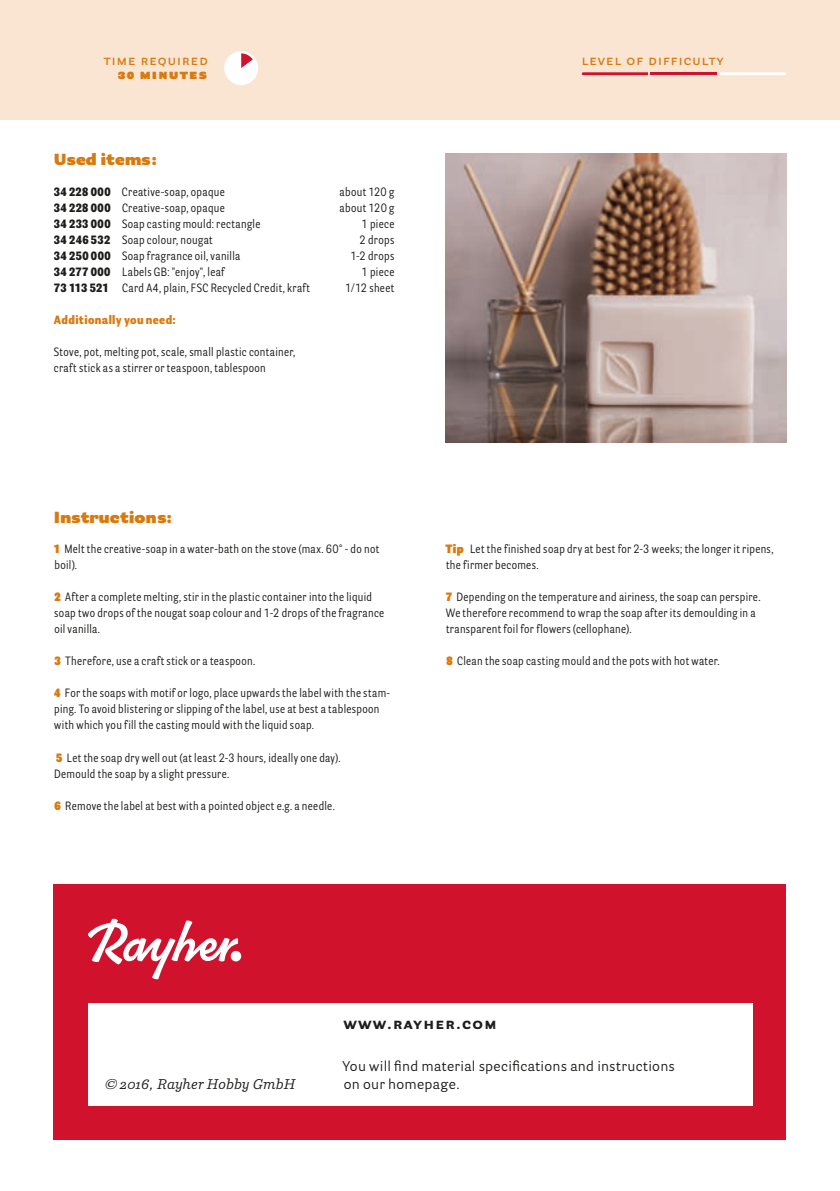
<style>
.page{position:relative;width:840px;height:1191px;background:#fff}
.page>*{position:absolute;margin:0;border:0;box-sizing:border-box;transform-origin:0 0}
.t1{font:900 16px "Parry Grotesque Pro";letter-spacing:.01em;color:#d97a0f}
.t2{font:700 16px "Parry Grotesque Pro";letter-spacing:.08em;color:#1d1d1b}
.t3{font:14px/18px "Parry Grotesque Pro";letter-spacing:.02em;color:#1d1d1b}
.t4{font:600 14px "Parry Grotesque Pro";letter-spacing:.08em;color:#d97a0f}
.t5{font:italic 14px "Parry Pro";letter-spacing:.01em;color:#1d1d1b}
.t6{font:900 14px "Parry Grotesque Pro";letter-spacing:.08em;color:#d97a0f}
.t7{font:12px/16px "Parry Grot Con Pro";letter-spacing:.03em;color:#1d1d1b}
.t8{font:900 12px "Parry Grot Con Pro";letter-spacing:.03em;color:#d97a0f}
.s1{font-weight:900}
.s2{font-weight:900;color:#d97a0f}
</style>
<div class="page">
<div style="left:54px;top:884px;width:731px;height:256px;background:#d0122d"></div>
<div style="left:88px;top:1003px;width:663px;height:103px;background:#fff"></div>
<div style="left:0;top:0;width:839px;height:119px;background:#f9e5d1"></div>
<svg style="left:88px;top:918px;width:150px;height:61px"></svg>
<div style="left:230px;top:951px;width:11px;height:10px;background:#fff;border-radius:50%"></div>
<svg style="left:720px;top:72px;width:65px;height:3px"></svg>
<svg style="left:581px;top:72px;width:66px;height:3px"></svg>
<div style="left:224px;top:51px;width:34px;height:34px;background:#fff;border-radius:50%"></div>
<img style="left:445px;top:153px;width:340px;height:289px">
<svg style="left:241px;top:53px;width:12px;height:15px"></svg>
<hr style="left:650px;top:72px;width:66px;height:3px;background:#d0122d">
<p class="t4" style="left:104px;top:50px;width:105px">time required</p>
<p class="t4" style="left:581px;top:50px;width:143px">level of difficulty</p>
<p class="t6" style="left:118px;top:63px;width:91px">30 minutes</p>
<h1 class="t1" style="left:54px;top:148px;width:104px">Used items:</h1>
<p class="t7" style="left:54px;top:184px;width:172px"><span class="s1">34 228 000</span> Creative-soap, opaque</p>
<p class="t7" style="left:339px;top:184px;width:56px">about 120 g</p>
<p class="t7" style="left:54px;top:200px;width:172px"><span class="s1">34 228 000</span> Creative-soap, opaque</p>
<p class="t7" style="left:339px;top:200px;width:56px">about 120 g</p>
<p class="t7" style="left:54px;top:216px;width:208px"><span class="s1">34 233 000</span> Soap casting mould: rectangle</p>
<p class="t7" style="left:361px;top:216px;width:34px">1 piece</p>
<p class="t7" style="left:54px;top:232px;width:160px"><span class="s1">34 246 532</span> Soap colour, nougat</p>
<p class="t7" style="left:359px;top:232px;width:36px">2 drops</p>
<p class="t7" style="left:54px;top:248px;width:188px"><span class="s1">34 250 000</span> Soap fragrance oil, vanilla</p>
<p class="t7" style="left:350px;top:248px;width:45px">1-2 drops</p>
<p class="t7" style="left:54px;top:264px;width:172px"><span class="s1">34 277 000</span> Labels GB: "enjoy", leaf</p>
<p class="t7" style="left:361px;top:264px;width:34px">1 piece</p>
<p class="t7" style="left:54px;top:280px;width:257px"><span class="s1">73 113 521</span> Card A4, plain, FSC Recycled Credit, kraft</p>
<p class="t7" style="left:345px;top:280px;width:51px">1/12 sheet</p>
<p class="t8" style="left:54px;top:311px;width:123px">Additionally you need:</p>
<p class="t7" style="left:54px;top:344px;width:243px">Stove, pot, melting pot, scale, small plastic container, craft stick as a stirrer or teaspoon, tablespoon</p>
<h1 class="t1" style="left:54px;top:505px;width:120px">Instructions:</h1>
<p class="t7" style="left:54px;top:541px;width:327px"><span class="s2">1</span> Melt the creative-soap in a water-bath on the stove (max. 60° - do not boil).</p>
<p class="t7" style="left:54px;top:589px;width:331px"><span class="s2">2</span> After a complete melting, stir in the plastic container into the liquid soap two drops of the nougat soap colour and 1-2 drops of the fragrance oil vanilla.</p>
<p class="t7" style="left:54px;top:653px;width:202px"><span class="s2">3</span> Therefore, use a craft stick or a teaspoon.</p>
<p class="t7" style="left:54px;top:685px;width:337px"><span class="s2">4</span> For the soaps with motif or logo, place upwards the label with the stam&shy;ping. To avoid blistering or slipping of the label, use at best a tablespoon with which you fill the casting mould with the liquid soap.</p>
<p class="t7" style="left:54px;top:749px;width:288px"><span class="s2">5</span> Let the soap dry well out (at least 2-3 hours, ideally one day).<br>Demould the soap by a slight pressure.</p>
<p class="t7" style="left:54px;top:797px;width:281px"><span class="s2">6</span> Remove the label at best with a pointed object e.g. a needle.</p>
<p class="t7" style="left:445px;top:541px;width:329px"><span class="s2">Tip</span> Let the finished soap dry at best for 2-3 weeks; the longer it ripens, the firmer becomes.</p>
<p class="t7" style="left:445px;top:589px;width:316px"><span class="s2">7</span> Depending on the temperature and airiness, the soap can perspire.<br>We therefore recommend to wrap the soap after its demoulding in a transparent foil for flowers (cellophane).</p>
<p class="t7" style="left:446px;top:653px;width:274px"><span class="s2">8</span> Clean the soap casting mould and the pots with hot water.</p>
<p class="t5" style="left:105px;top:1074px;width:192px">© 2016, Rayher Hobby GmbH</p>
<h1 class="t2" style="left:343px;top:1012px;width:155px">www.rayher.com</h1>
<p class="t3" style="left:342px;top:1056px;width:334px">You will find material specifications and instructions on our homepage.</p>
</div>
